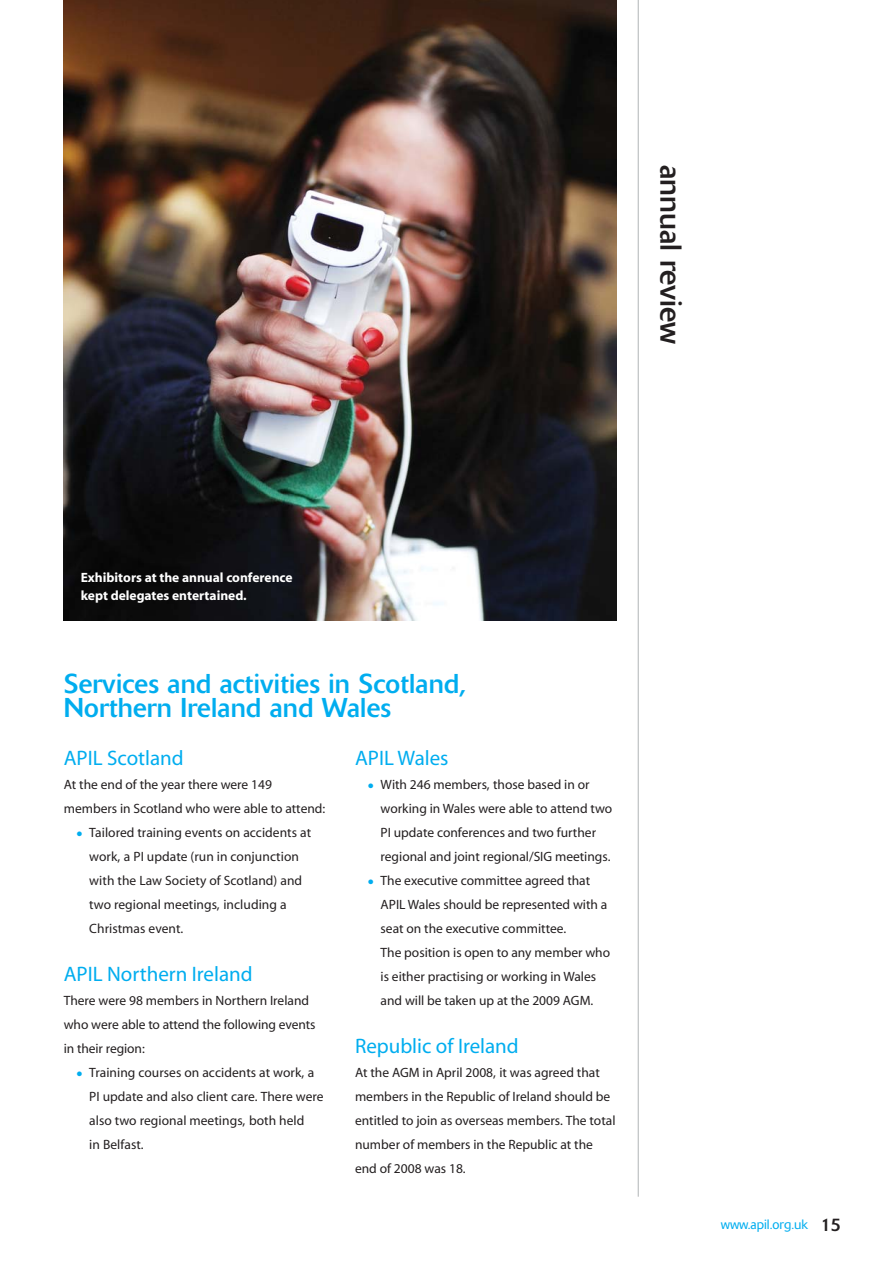
<style>
.page{position:relative;width:893px;height:1263px;background:#fff}
.page>*{position:absolute;margin:0;border:0;box-sizing:border-box;transform-origin:0 0}
.t1{font:30px "Delta";color:#231f20}
.t2{font:27px/24px "Delta";letter-spacing:.01em;color:#00adef}
.t3{font:21px "Myriad";color:#00adef}
.t4{font:13.5px/24px "Myriad";color:#231f20}
.t5{font:700 13.5px/18px "Myriad";color:#fff}
.t6{font:300 13.5px "Delta";color:#00adef}
.s1{font-weight:700;font-size:18px;color:#00adef}
.s2{font-weight:400;font-size:18px;color:#231f20}
</style>
<div class="page">
<img style="left:64px;top:0;width:553px;height:621px">
<hr style="left:638px;top:0;width:1px;height:1197px;background:#b1b4b6">
<h1 class="t1" style="left:681px;top:165px;width:181px;rotate:90deg">annual review</h1>
<p class="t5" style="left:81px;top:570px;width:213px">Exhibitors at the annual conference kept delegates entertained.</p>
<h2 class="t2" style="left:64px;top:674px;width:403px">Services and activities in Scotland,<br>Northern Ireland and Wales</h2>
<h3 class="t3" style="left:64px;top:750px;width:121px">APIL Scotland</h3>
<p class="t4" style="left:64px;top:773px;width:263px">At the end of the year there were 149 members in Scotland who were able to attend:</p>
<p class="t4" style="left:89px;top:821px;width:223px;text-indent:-13px"><span class="s1">•</span> Tailored training events on accidents at work, a PI update (run in conjunction with the Law Society of Scotland) and two regional meetings, including a Christmas event.</p>
<h3 class="t3" style="left:64px;top:966px;width:190px">APIL Northern Ireland</h3>
<p class="t4" style="left:64px;top:989px;width:253px">There were 98 members in Northern Ireland who were able to attend the following events in their region:</p>
<p class="t4" style="left:89px;top:1061px;width:236px;text-indent:-13px"><span class="s1">•</span> Training courses on accidents at work, a PI update and also client care. There were also two regional meetings, both held<br>in Belfast.</p>
<h3 class="t3" style="left:355px;top:750px;width:95px">APIL Wales</h3>
<p class="t4" style="left:381px;top:773px;width:233px;text-indent:-13px"><span class="s1">•</span> With 246 members, those based in or working in Wales were able to attend two PI update conferences and two further regional and joint regional/SIG meetings.</p>
<p class="t4" style="left:381px;top:869px;width:231px;text-indent:-13px"><span class="s1">•</span> The executive committee agreed that APIL Wales should be represented with a seat on the executive committee.<br>The position is open to any member who is either practising or working in Wales and will be taken up at the 2009 AGM.</p>
<h3 class="t3" style="left:355px;top:1038px;width:165px">Republic of Ireland</h3>
<p class="t4" style="left:355px;top:1061px;width:262px">At the AGM in April 2008, it was agreed that members in the Republic of Ireland should be entitled to join as overseas members. The total number of members in the Republic at the end of 2008 was 18.</p>
<p class="t6" style="left:721px;top:1220px;width:122px">www.apil.org.uk <span class="s2">15</span></p>
</div>
